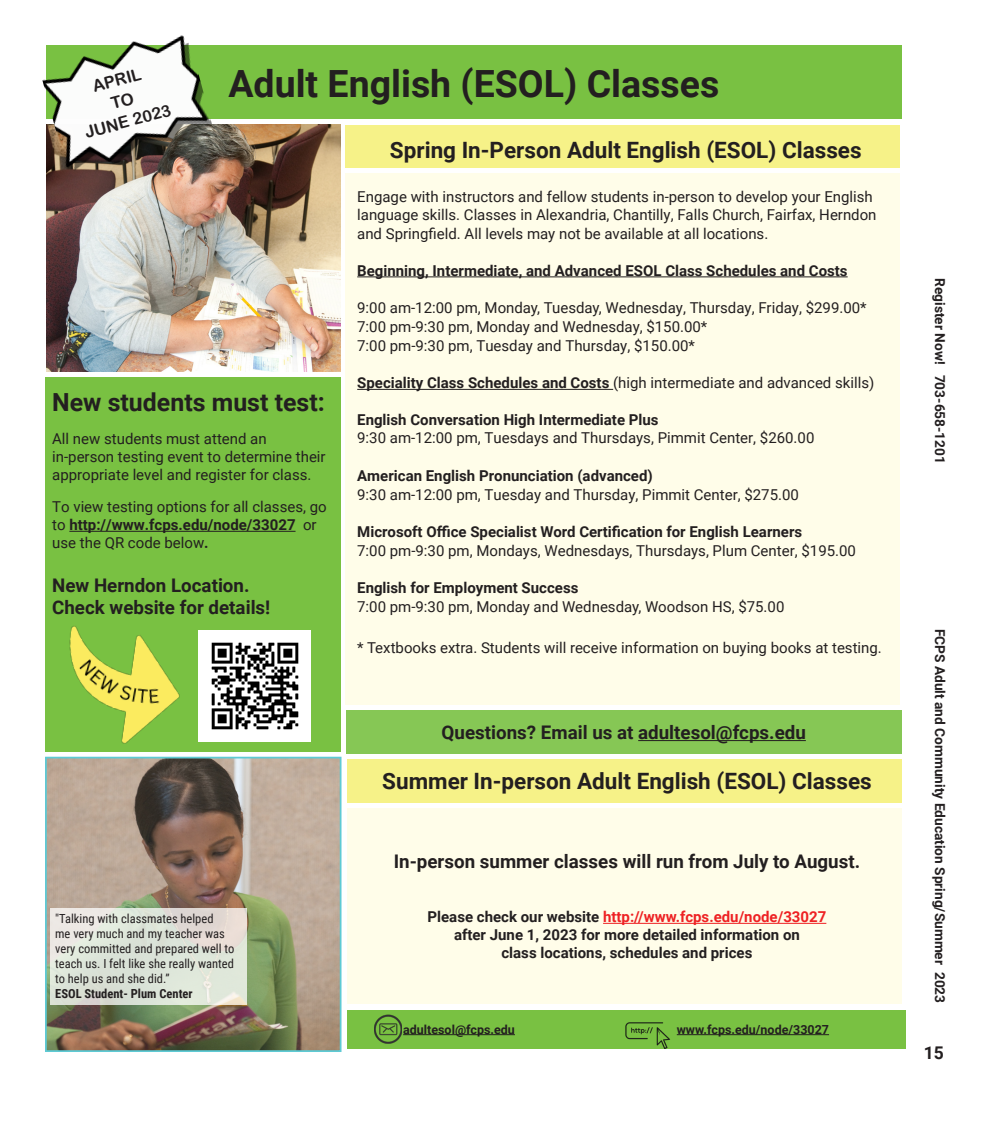
<style>
.page{position:relative;width:990px;height:1125px;background:#fff}
.page>*{position:absolute;margin:0;border:0;box-sizing:border-box;transform-origin:0 0}
.Main_Program_Heading{font:700 37.5px "Roboto";color:#231f20}
.t1{font:700 24.88px "Roboto";color:#231f20}
.t2{font:700 22.5px "Roboto";color:#231f20}
.Small_Information_bo{font:700 18.75px "Roboto";color:#231f20}
.t3{font:700 17.5px "Roboto";color:#231f20}
.Small_Information_bo-2{font:16.5px "Arial Rounded MT Bold";color:#231f20}
.t4{font:15px/18.8px "Roboto";color:#231f20}
.t5{font:700 15px "Roboto";color:#231f20}
.t6{font:700 15px "Roboto";color:#ee2123}
.t7{font:700 13.75px "Roboto";color:#231f20}
.t8{font:12.5px/15px "Roboto Condensed";color:#231f20}
.Small_Information_bo-3{font:700 12.5px "Roboto";color:#231f20}
.t9{font:700 12.5px "Roboto Condensed";color:#231f20}
.s1{font-weight:700}
.s2{color:#231f20}
</style>
<div class="page">
<div style="left:45px;top:377px;width:295px;height:374px;background:#79c142"></div>
<hr style="left:69px;top:531px;width:227px;height:1px;background:#231f20">
<img style="left:48px;top:760px;width:291px;height:289px">
<div style="left:45px;top:757px;width:297px;height:295px;border:2px solid #44c2ce"></div>
<div style="left:346px;top:173px;width:554px;height:532px;background:#fffde9"></div>
<hr style="left:357px;top:277px;width:491px;height:1px;background:#231f20">
<hr style="left:357px;top:389px;width:256px;height:1px;background:#231f20">
<div style="left:347px;top:808px;width:554px;height:196px;background:#fffde9"></div>
<hr style="left:603px;top:923px;width:223px;height:1px;background:#ee2123">
<img style="left:199px;top:630px;width:112px;height:112px">
<svg style="left:50px;top:908px;width:197px;height:96px;background:#e0e3d9"></svg>
<div style="left:347px;top:1010px;width:559px;height:38px;background:#79c142"></div>
<hr style="left:403px;top:1034px;width:112px;height:1px;background:#231f20">
<hr style="left:677px;top:1034px;width:152px;height:1px;background:#231f20">
<img style="left:625px;top:1022px;width:45px;height:26px">
<img style="left:374px;top:1015px;width:27px;height:28px">
<img style="left:47px;top:125px;width:293px;height:246px">
<div style="left:346px;top:125px;width:554px;height:43px;background:#f6f288"></div>
<div style="left:347px;top:759px;width:554px;height:44px;background:#f6f288"></div>
<div style="left:346px;top:711px;width:556px;height:43px;background:#86c755"></div>
<hr style="left:638px;top:740px;width:168px;height:1px;background:#231f20">
<div style="left:46px;top:46px;width:856px;height:73px;background:#79c142"></div>
<img style="left:42px;top:35px;width:173px;height:141px">
<img style="left:50px;top:626px;width:140px;height:126px">
<svg style="left:110px;top:92px;width:25px;height:17px"></svg>
<p class="Small_Information_bo-2" style="left:91px;top:77px;width:51px;rotate:-15deg">APRIL</p>
<p class="Main_Program_Heading" style="left:228px;top:57px;width:493px">Adult English (ESOL) Classes</p>
<p class="Small_Information_bo-2" style="left:83px;top:123px;width:90px;rotate:-15deg">JUNE 2023</p>
<p class="t2" style="left:390px;top:134px;width:473px">Spring In-Person Adult English (ESOL) Classes</p>
<p class="t1" style="left:52px;top:385px;width:274px">New students must test:</p>
<p class="t4" style="left:52px;top:430px;width:275px;line-height:18px">All new students must attend an in-person testing event to determine their appropriate level and register for class.</p>
<p class="t4" style="left:52px;top:497px;width:276px;line-height:18px">To view testing options for all classes, go to <span class="s1">http://www.fcps.edu/node/33027</span> or use the QR code below<span class="s1">.</span></p>
<p class="Small_Information_bo" style="left:52px;top:572px;width:199px">New Herndon Location.</p>
<p class="Small_Information_bo" style="left:52px;top:595px;width:220px">Check website for details!</p>
<p class="t8" style="left:55px;top:910px;width:181px">"Talking with classmates helped<br>me very much and my teacher was very committed and prepared well to teach us. I felt like she really wanted to help us and she did.”</p>
<p class="t9" style="left:55px;top:985px;width:139px">ESOL Student- Plum Center</p>
<p class="t4" style="left:357px;top:186px;width:521px">Engage with instructors and fellow students in-person to develop your English language skills. Classes in Alexandria, Chantilly, Falls Church, Fairfax, Herndon and Springfield. All levels may not be available at all locations.</p>
<p class="t5" style="left:357px;top:260px;width:492px">Beginning, Intermediate, and Advanced ESOL Class Schedules and Costs</p>
<p class="t4" style="left:357px;top:298px;width:511px">9:00 am-12:00 pm, Monday, Tuesday, Wednesday, Thursday, Friday, $299.00*</p>
<p class="t4" style="left:357px;top:317px;width:352px">7:00 pm-9:30 pm, Monday and Wednesday, $150.00*</p>
<p class="t4" style="left:357px;top:336px;width:339px">7:00 pm-9:30 pm, Tuesday and Thursday, $150.00*</p>
<p class="t4" style="left:357px;top:373px;width:519px"><span class="s1">Speciality Class Schedules and Costs</span> (high intermediate and advanced skills)</p>
<p class="t4" style="left:357px;top:409px;width:459px"><span class="s1">English Conversation High Intermediate Plus<br></span>9:30 am-12:00 pm, Tuesdays and Thursdays, Pimmit Center, $260.00</p>
<p class="t4" style="left:357px;top:466px;width:443px"><span class="s1">American English Pronunciation (advanced)<br></span>9:30 am-12:00 pm, Tuesday and Thursday, Pimmit Center, $275.00</p>
<p class="t4" style="left:357px;top:522px;width:500px"><span class="s1">Microsoft Office Specialist Word Certification for English Learners<br></span>7:00 pm-9:30 pm, Mondays, Wednesdays, Thursdays, Plum Center, $195.00</p>
<p class="t5" style="left:357px;top:577px;width:223px">English for Employment Success</p>
<p class="t4" style="left:357px;top:597px;width:429px">7:00 pm-9:30 pm, Monday and Wednesday, Woodson HS, $75.00</p>
<p class="t4" style="left:357px;top:637px;width:526px">* Textbooks extra. Students will receive information on buying books at testing.</p>
<p class="Small_Information_bo" style="left:442px;top:719px;width:366px">Questions? Email us at adultesol@fcps.edu</p>
<p class="t2" style="left:382px;top:766px;width:491px">Summer In-person Adult English (ESOL) Classes</p>
<p class="Small_Information_bo" style="left:394px;top:848px;width:468px">In-person summer classes will run from July to August.</p>
<p class="t6" style="left:428px;top:906px;width:400px"><span class="s2">Please check our website</span> http://www.fcps.edu/node/33027</p>
<p class="t5" style="left:454px;top:924px;width:347px">after June 1, 2023 for more detailed information on</p>
<p class="t5" style="left:501px;top:942px;width:252px">class locations, schedules and prices</p>
<p class="Small_Information_bo-3" style="left:403px;top:1021px;width:113px">adultesol@fcps.edu</p>
<p class="Small_Information_bo-3" style="left:677px;top:1021px;width:154px">www.fcps.edu/node/33027</p>
<p class="t7" style="left:950px;top:278px;width:187px;rotate:90deg">Register Now! 703-658-1201</p>
<p class="t7" style="left:950px;top:629px;width:376px;rotate:90deg">FCPS Adult and Community Education Spring/Summer 2023</p>
<p class="t3" style="left:924px;top:1040px;width:22px">15</p>
</div>
